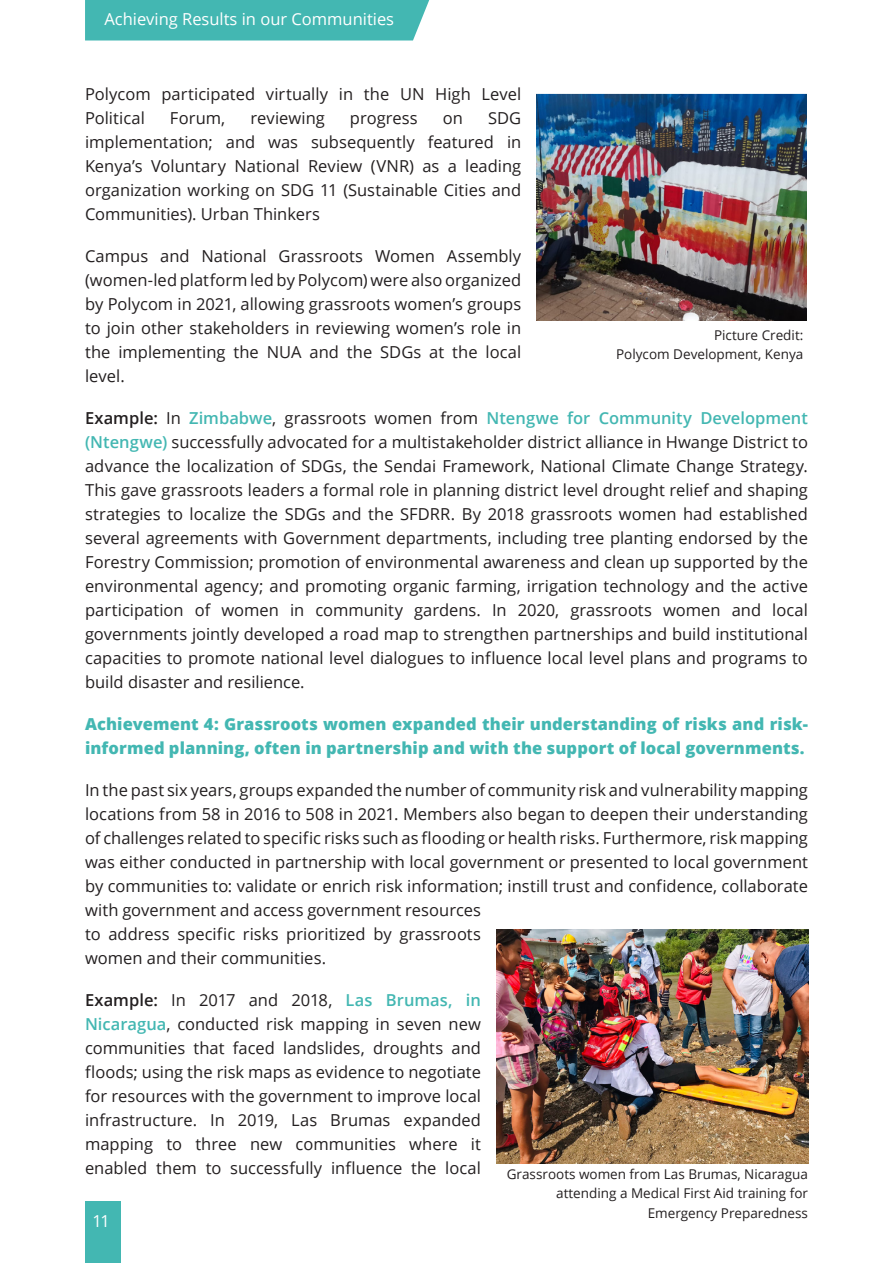
<style>
.page{position:relative;width:893px;height:1263px;background:#fff}
.page>*{position:absolute;margin:0;border:0;box-sizing:border-box;transform-origin:0 0}
.Body_Text{font:16.5px/24px "Open Sans";color:#231f20}
.Body_Text-2{font:800 16.5px/24px "Open Sans";letter-spacing:.005em;color:#43b7b2}
.t1{font:16.5px "Open Sans";color:#fff}
.t2{font:13.5px/19.2px "Open Sans";color:#231f20;text-align:right}
.s1{font-weight:600}
.s2{font-weight:600;color:#43b7b2}
</style>
<div class="page">
<div style="left:85px;top:0;width:344px;height:41px;background:#43b7b2"></div>
<div style="left:85px;top:1201px;width:35px;height:62px;background:#43b7b2"></div>
<img style="left:536px;top:93px;width:270px;height:227px">
<img style="left:496px;top:929px;width:312px;height:234px">
<p class="t1" style="left:104px;top:8px;width:291px">Achieving Results in our Communities</p>
<p class="Body_Text" style="left:85px;top:81px;width:438px">Polycom participated virtually in the UN High Level<br>Political</p>
<p class="Body_Text" style="left:170px;top:105px;width:57px">Forum,</p>
<p class="Body_Text" style="left:250px;top:105px;width:76px">reviewing</p>
<p class="Body_Text" style="left:350px;top:105px;width:69px">progress</p>
<p class="Body_Text" style="left:443px;top:105px;width:22px">on</p>
<p class="Body_Text" style="left:85px;top:105px;width:438px;text-align:justify;text-indent:403px">SDG implementation; and was subsequently featured in Kenya’s Voluntary National Review (VNR) as a leading organization working on SDG 11 (Sustainable Cities and Communities). Urban Thinkers</p>
<p class="Body_Text" style="left:85px;top:243px;width:438px;text-align:justify">Campus and National Grassroots Women Assembly (women-led platform led by Polycom) were also organized by Polycom in 2021, allowing grassroots women’s groups to join other stakeholders in reviewing women’s role in the implementing the NUA and the SDGs at the local level.</p>
<p class="Body_Text" style="left:85px;top:405px;width:724px"><span class="s1">Example:</span> In <span class="s2">Zimbabwe</span>, grassroots women from <span class="s2">Ntengwe for Community Development (Ntengwe)</span> successfully advocated for a multistakeholder district alliance in Hwange District to advance the localization of SDGs, the Sendai Framework, National Climate Change Strategy.<br>This gave grassroots leaders a formal role in planning district level drought relief and shaping strategies to localize the SDGs and the SFDRR. By 2018 grassroots women had established several agreements with Government departments, including tree planting endorsed by the Forestry Commission; promotion of environmental awareness and clean up supported by the environmental agency; and promoting organic farming, irrigation technology and the active participation of women in community gardens. In 2020, grassroots women and local governments jointly developed a road map to strengthen partnerships and build institutional capacities to promote national level dialogues to influence local level plans and programs to build disaster and resilience.</p>
<p class="Body_Text-2" style="left:85px;top:711px;width:724px">Achievement 4: Grassroots women expanded their understanding of risks and risk&shy;informed planning, often in partnership and with the support of local governments.</p>
<p class="Body_Text" style="left:85px;top:777px;width:724px">In the past six years, groups expanded the number of community risk and vulnerability mapping locations from 58 in 2016 to 508 in 2021. Members also began to deepen their understanding of challenges related to specific risks such as flooding or health risks. Furthermore, risk mapping was either conducted in partnership with local government or presented to local government by communities to: validate or enrich risk information; instill trust and confidence, collaborate with government and access government resources<br>to address specific risks prioritized by grassroots<br>women and their communities.</p>
<p class="Body_Text" style="left:85px;top:987px;width:397px;text-align:justify"><span class="s1">Example:</span> In 2017 and 2018, <span class="s2">Las Brumas, in Nicaragua</span>, conducted risk mapping in seven new communities that faced landslides, droughts and floods; using the risk maps as evidence to negotiate for resources with the government to improve local infrastructure. In 2019, Las Brumas expanded mapping to three new communities where it enabled them to successfully influence the local</p>
<p class="t2" style="left:616px;top:325px;width:189px">Picture Credit:<br>Polycom Development, Kenya</p>
<p class="t2" style="left:507px;top:1164px;width:303px">Grassroots women from Las Brumas, Nicaragua attending a Medical First Aid training for<br>Emergency Preparedness</p>
<p class="t1" style="left:93px;top:1209px;width:19px">11</p>
</div>
